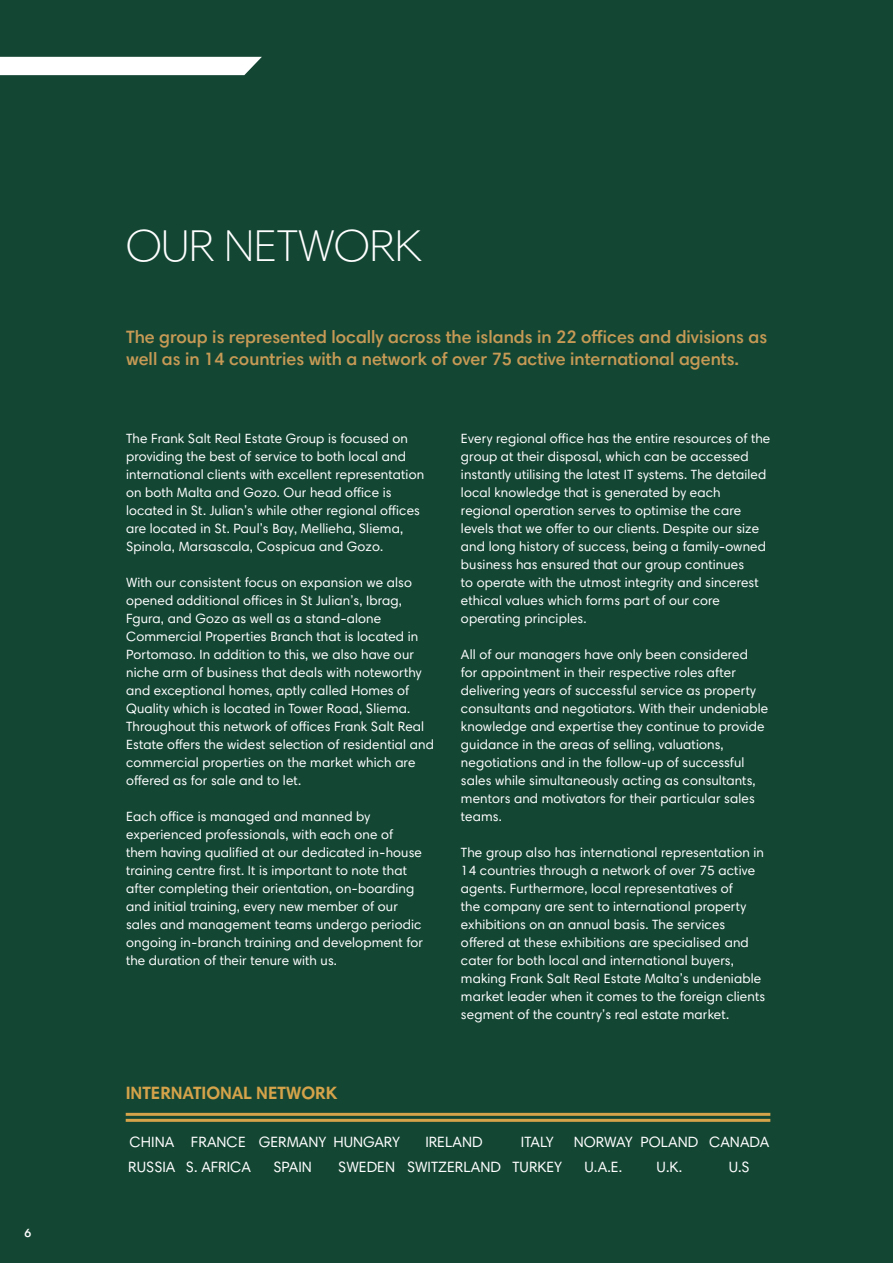
<style>
.page{position:relative;width:893px;height:1263px;background:#144634}
.page>*{position:absolute;margin:0;border:0;box-sizing:border-box;transform-origin:0 0}
.t1{font:300 45px "Harmonia Sans Pro Cyr";color:#fff}
.t2{font:600 18px/22.5px "Harmonia Sans Pro Cyr";color:#c69a55}
.t3{font:700 18px "Harmonia Sans Pro Cyr";color:#d4a34a}
.t4{font:15px/25.5px "Harmonia Sans Pro Cyr";color:#fff;text-align:center}
.t5{font:13.5px/18px "Harmonia Sans Pro Cyr";letter-spacing:.01em;color:#fff}
.t6{font:600 12px "Harmonia Sans Pro Cyr";color:#fff}
</style>
<div class="page">
<div style="left:0;top:57px;width:262px;height:18px;background:#fff"></div>
<hr style="left:126px;top:1119px;width:644px;height:3px;background:#d4a34a">
<hr style="left:126px;top:1113px;width:644px;height:3px;background:#d4a34a">
<p class="t6" style="left:25px;top:1225px;width:8px">6</p>
<p class="t1" style="left:126px;top:219px;width:297px">OUR NETWORK</p>
<p class="t2" style="left:126px;top:325px;width:643px">The group is represented locally across the islands in 22 offices and divisions as well as in 14 countries with a network of over 75 active international agents.</p>
<p class="t5" style="left:126px;top:429px;width:300px">The Frank Salt Real Estate Group is focused on providing the best of service to both local and international clients with excellent representation on both Malta and Gozo. Our head office is located in St. Julian’s while other regional offices are located in St. Paul’s Bay, Mellieha, Sliema, Spinola, Marsascala, Cospicua and Gozo.</p>
<p class="t5" style="left:126px;top:573px;width:309px">With our consistent focus on expansion we also opened additional offices in St Julian’s, Ibrag, Fgura, and Gozo as well as a stand-alone Commercial Properties Branch that is located in Portomaso. In addition to this, we also have our niche arm of business that deals with noteworthy and exceptional homes, aptly called Homes of Quality which is located in Tower Road, Sliema.<br>Throughout this network of offices Frank Salt Real Estate offers the widest selection of residential and commercial properties on the market which are offered as for sale and to let.</p>
<p class="t5" style="left:126px;top:807px;width:299px">Each office is managed and manned by experienced professionals, with each one of them having qualified at our dedicated in-house training centre first. It is important to note that after completing their orientation, on-boarding and initial training, every new member of our sales and management teams undergo periodic ongoing in-branch training and development for the duration of their tenure with us.</p>
<p class="t5" style="left:461px;top:429px;width:311px">Every regional office has the entire resources of the group at their disposal, which can be accessed instantly utilising the latest IT systems. The detailed local knowledge that is generated by each regional operation serves to optimise the care levels that we offer to our clients. Despite our size and long history of success, being a family-owned business has ensured that our group continues<br>to operate with the utmost integrity and sincerest ethical values which forms part of our core operating principles.</p>
<p class="t5" style="left:461px;top:645px;width:309px">All of our managers have only been considered<br>for appointment in their respective roles after delivering years of successful service as property consultants and negotiators. With their undeniable knowledge and expertise they continue to provide guidance in the areas of selling, valuations, negotiations and in the follow-up of successful sales while simultaneously acting as consultants, mentors and motivators for their particular sales teams.</p>
<p class="t5" style="left:461px;top:843px;width:306px">The group also has international representation in 14 countries through a network of over 75 active agents. Furthermore, local representatives of<br>the company are sent to international property exhibitions on an annual basis. The services offered at these exhibitions are specialised and cater for both local and international buyers, making Frank Salt Real Estate Malta’s undeniable market leader when it comes to the foreign clients segment of the country’s real estate market.</p>
<p class="t3" style="left:126px;top:1081px;width:213px">INTERNATIONAL NETWORK</p>
<p class="t4" style="left:129px;top:1129px;width:46px">CHINA</p>
<p class="t4" style="left:128px;top:1154px;width:49px">RUSSIA</p>
<p class="t4" style="left:191px;top:1129px;width:56px">FRANCE</p>
<p class="t4" style="left:186px;top:1154px;width:66px">S. AFRICA</p>
<p class="t4" style="left:259px;top:1129px;width:69px">GERMANY</p>
<p class="t4" style="left:273px;top:1154px;width:40px">SPAIN</p>
<p class="t4" style="left:333px;top:1129px;width:68px">HUNGARY</p>
<p class="t4" style="left:338px;top:1154px;width:58px">SWEDEN</p>
<p class="t4" style="left:425px;top:1129px;width:59px">IRELAND</p>
<p class="t4" style="left:407px;top:1154px;width:95px">SWITZERLAND</p>
<p class="t4" style="left:521px;top:1129px;width:34px">ITALY</p>
<p class="t4" style="left:513px;top:1154px;width:51px">TURKEY</p>
<p class="t4" style="left:574px;top:1129px;width:61px">NORWAY</p>
<p class="t4" style="left:585px;top:1154px;width:39px">U.A.E.</p>
<p class="t4" style="left:640px;top:1129px;width:59px">POLAND</p>
<p class="t4" style="left:657px;top:1154px;width:27px">U.K.</p>
<p class="t4" style="left:709px;top:1129px;width:62px">CANADA<br>U.S</p>
</div>
